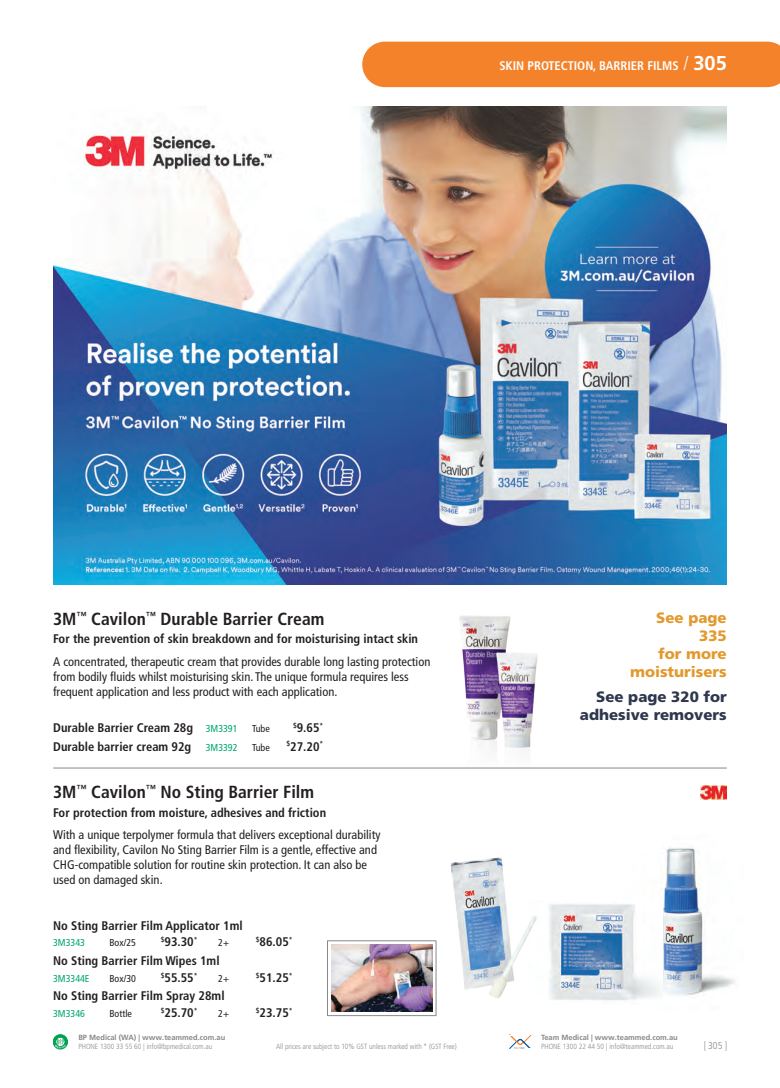
<style>
.page{position:relative;width:780px;height:1088px;background:#fff}
.page>*{position:absolute;margin:0;border:0;box-sizing:border-box;transform-origin:0 0}
.Heading{font:700 condensed 17.5px "Frutiger LT Pro";color:#231f20}
.unit_price_-_10-12{font:900 15px/18px "Frutiger LT Pro";color:#e2992d;text-align:right}
.unit_price_-_10-12-2{font:900 15px/18px "Frutiger LT Pro";color:#2f374d;text-align:right}
.Heading-2{font:condensed 12.5px/15px "Frutiger LT Pro";color:#231f20}
.t1{font:700 condensed 12.5px "Frutiger LT Pro";color:#231f20}
.t2{font:700 condensed 12.5px "Frutiger LT Pro";color:#fff}
.t3{font:700 condensed 12.5px "Frutiger LT Pro";color:#fff}
.t4{font:condensed 10px "Frutiger LT Pro";color:#231f20}
.t5{font:condensed 10px "Frutiger LT Pro";color:#00a66e}
.t6{font:300 condensed 10px "Frutiger LT Pro";color:#87898c}
.t7{font:300 condensed 7.5px "Frutiger LT Pro";color:#87898c}
.t8{font:700 7.5px "Frutiger LT Pro";color:#87898c}
.s1{font-weight:300;font-size:20px}
.s2{font-stretch:normal;font-size:20px}
.s3{font-weight:400;font-size:10px;color:#00a66e}
</style>
<div class="page">
<svg style="left:53px;top:1034px;width:15px;height:15px"></svg>
<svg style="left:509px;top:1035px;width:23px;height:14px"></svg>
<div style="left:362px;top:42px;width:418px;height:45px;background:#f4822b"></div>
<img style="left:459px;top:616px;width:79px;height:134px">
<img style="left:663px;top:846px;width:72px;height:150px">
<img style="left:700px;top:786px;width:26px;height:14px">
<hr style="left:53px;top:768px;width:673px;height:1px;background:#87898c">
<img style="left:331px;top:944px;width:101px;height:68px">
<div style="left:327px;top:940px;width:109px;height:76px;border:1px solid #87898c"></div>
<img style="left:549px;top:904px;width:111px;height:97px">
<img style="left:53px;top:106px;width:673px;height:478px">
<img style="left:432px;top:857px;width:105px;height:157px">
<p class="t2" style="left:499px;top:58px;width:229px">SKIN PROTECTION, BARRIER FILMS <span class="s1">/</span> <span class="s2">305</span></p>
<p class="t3" style="left:649px;top:58px;width:33px">HAND</p>
<p class="Heading" style="left:53px;top:608px;width:273px">3M<sup>™</sup> Cavilon<sup>™</sup> Durable Barrier Cream</p>
<p class="t1" style="left:53px;top:632px;width:366px">For the prevention of skin breakdown and for moisturising intact skin</p>
<p class="Heading-2" style="left:53px;top:654px;width:379px">A concentrated, therapeutic cream that provides durable long lasting protection from bodily fluids whilst moisturising skin. The unique formula requires less frequent application and less product with each application.</p>
<p class="t1" style="left:53px;top:720px;width:186px">Durable Barrier Cream 28g <span class="s3">3M3391</span></p>
<p class="t4" style="left:252px;top:723px;width:19px">Tube</p>
<p class="t1" style="left:293px;top:720px;width:32px"><sup>$</sup>9.65<sup>*</sup></p>
<p class="t1" style="left:53px;top:739px;width:186px">Durable barrier cream 92g <span class="s3">3M3392</span></p>
<p class="t4" style="left:252px;top:741px;width:19px">Tube</p>
<p class="t1" style="left:286px;top:739px;width:38px"><sup>$</sup>27.20<sup>*</sup></p>
<p class="Heading" style="left:53px;top:782px;width:262px">3M<sup>™</sup> Cavilon<sup>™</sup> No Sting Barrier Film</p>
<p class="t1" style="left:53px;top:805px;width:274px">For protection from moisture, adhesives and friction</p>
<p class="Heading-2" style="left:53px;top:827px;width:329px">With a unique terpolymer formula that delivers exceptional durability and flexibility, Cavilon No Sting Barrier Film is a gentle, effective and CHG-compatible solution for routine skin protection. It can also be used on damaged skin.</p>
<p class="t1" style="left:53px;top:918px;width:191px">No Sting Barrier Film Applicator 1ml</p>
<p class="t5" style="left:53px;top:937px;width:33px">3M3343</p>
<p class="t4" style="left:109px;top:937px;width:28px">Box/25</p>
<p class="t1" style="left:161px;top:935px;width:38px"><sup>$</sup>93.30<sup>*</sup></p>
<p class="t4" style="left:218px;top:937px;width:12px">2+</p>
<p class="t1" style="left:256px;top:935px;width:38px"><sup>$</sup>86.05<sup>*</sup></p>
<p class="t1" style="left:53px;top:953px;width:168px">No Sting Barrier Film Wipes 1ml</p>
<p class="t5" style="left:53px;top:972px;width:38px">3M3344E</p>
<p class="t4" style="left:109px;top:972px;width:28px">Box/30</p>
<p class="t1" style="left:161px;top:970px;width:38px"><sup>$</sup>55.55<sup>*</sup></p>
<p class="t4" style="left:218px;top:972px;width:12px">2+</p>
<p class="t1" style="left:256px;top:970px;width:38px"><sup>$</sup>51.25<sup>*</sup></p>
<p class="t1" style="left:53px;top:988px;width:173px">No Sting Barrier Film Spray 28ml</p>
<p class="t5" style="left:53px;top:1008px;width:33px">3M3346</p>
<p class="t4" style="left:109px;top:1008px;width:24px">Bottle</p>
<p class="t1" style="left:161px;top:1005px;width:38px"><sup>$</sup>25.70<sup>*</sup></p>
<p class="t4" style="left:218px;top:1008px;width:12px">2+</p>
<p class="t1" style="left:256px;top:1005px;width:38px"><sup>$</sup>23.75<sup>*</sup></p>
<p class="unit_price_-_10-12" style="left:630px;top:609px;width:98px">See page<br>335<br>for more moisturisers</p>
<p class="unit_price_-_10-12-2" style="left:580px;top:688px;width:148px">See page 320 for adhesive removers</p>
<p class="t8" style="left:78px;top:1033px;width:148px">BP Medical (WA) | www.teammed.com.au</p>
<p class="t7" style="left:78px;top:1042px;width:135px">PHONE 1300 33 55 60 | info@bpmedical.com.au</p>
<p class="t6" style="left:703px;top:1040px;width:25px">[ 305 ]</p>
<p class="t8" style="left:541px;top:1033px;width:138px">Team Medical | www.teammed.com.au</p>
<p class="t7" style="left:541px;top:1042px;width:134px">PHONE 1300 22 44 50 | info@teammed.com.au</p>
<p class="t7" style="left:276px;top:1042px;width:182px">All prices are subject to 10% GST unless marked with * (GST Free)</p>
</div>
